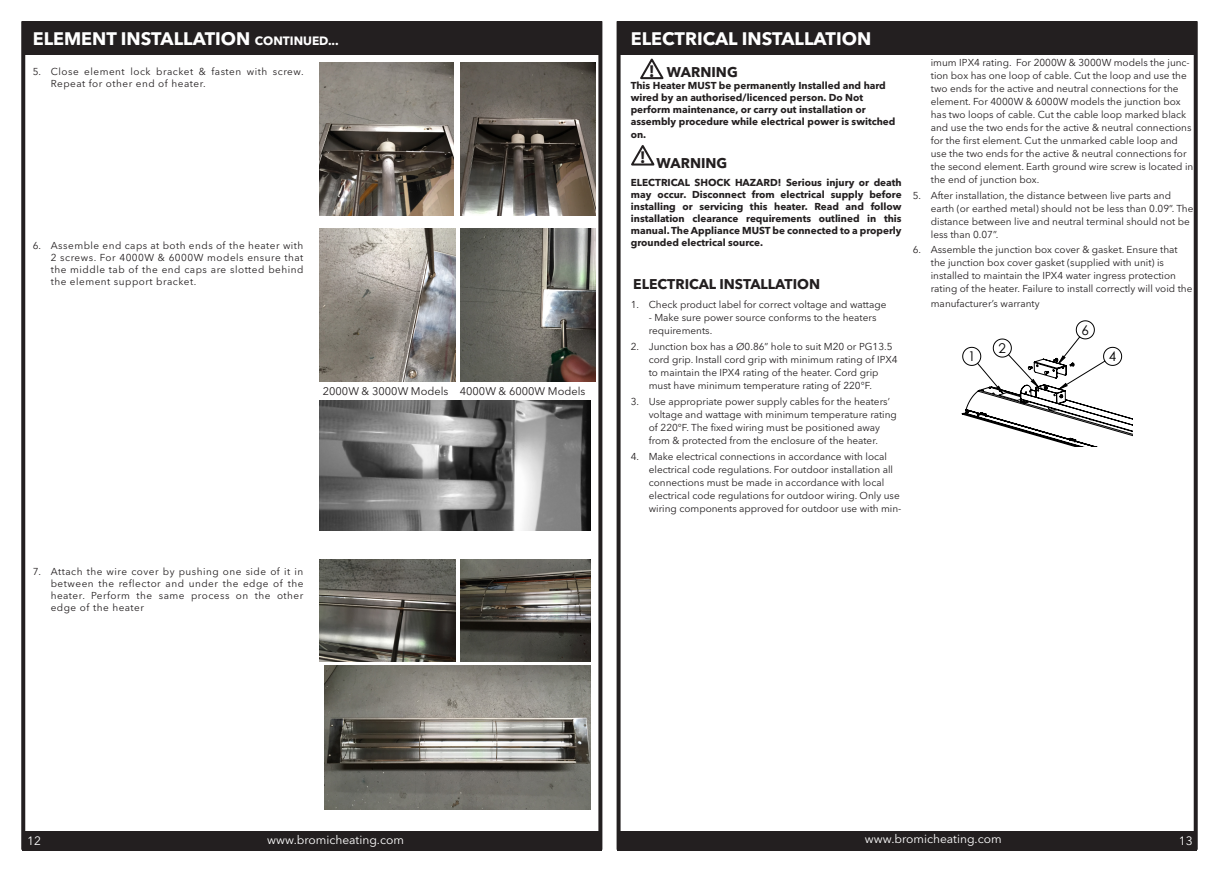
<style>
.page{position:relative;width:1219px;height:871px;background:#fff}
.page>*{position:absolute;margin:0;border:0;box-sizing:border-box;transform-origin:0 0}
.t1{font:700 18px "Avenir Next LT Pro";color:#fff}
.t2{font:700 17.3px "Myriad";color:#231f20}
.t3{font:700 14px "Avenir Next LT Pro";color:#231f20}
.t4{font:13.4px "Century Gothic";color:#000}
.t5{font:12px "Avenir Next LT Pro";color:#fff}
.t6{font:11px "Avenir Next LT Pro";color:#231f20}
.t7{font:10px/13px "Avenir Next LT Pro";color:#231f20}
.t8{font:700 10px/12px "Avenir Next LT Pro";color:#231f20}
.t9{font:10px/12px "Avenir Next LT Pro";letter-spacing:.05em;color:#231f20}
.s1{font-size:12px}
</style>
<div class="page">
<div style="left:22px;top:830px;width:580px;height:20px;background:#231f20"></div>
<div style="left:617px;top:830px;width:579px;height:20px;background:#231f20"></div>
<div style="left:22px;top:21px;width:580px;height:33px;background:#231f20"></div>
<div style="left:617px;top:21px;width:580px;height:33px;background:#231f20"></div>
<div style="left:21px;top:21px;width:581px;height:828px;border:4px solid #231f20"></div>
<div style="left:617px;top:21px;width:581px;height:828px;border:4px solid #231f20"></div>
<img style="left:320px;top:228px;width:135px;height:153px">
<img style="left:320px;top:400px;width:271px;height:130px">
<img style="left:320px;top:559px;width:135px;height:102px">
<img style="left:460px;top:559px;width:131px;height:102px">
<img style="left:460px;top:228px;width:136px;height:153px">
<img style="left:320px;top:62px;width:134px;height:154px">
<img style="left:460px;top:62px;width:136px;height:154px">
<img style="left:325px;top:665px;width:266px;height:143px">
<svg style="left:641px;top:58px;width:23px;height:22px"></svg>
<svg style="left:631px;top:145px;width:24px;height:21px"></svg>
<svg style="left:961px;top:320px;width:171px;height:126px"></svg>
<p class="t1" style="left:33px;top:27px;width:308px">ELEMENT INSTALLATION <span class="s1">CONTINUED...</span></p>
<p class="t9" style="left:51px;top:65px;width:254px;text-indent:-18px">5. Close element lock bracket &amp; fasten with screw.<br>Repeat for other end of heater.</p>
<p class="t7" style="left:51px;top:239px;width:254px;line-height:12px;text-align:justify;text-indent:-18px">6. Assemble end caps at both ends of the heater with 2 screws. For 4000W &amp; 6000W models ensure that the middle tab of the end caps are slotted behind the element support bracket.</p>
<p class="t6" style="left:323px;top:384px;width:127px">2000W &amp; 3000W Models</p>
<p class="t6" style="left:460px;top:384px;width:127px">4000W &amp; 6000W Models</p>
<p class="t7" style="left:51px;top:565px;width:254px;line-height:12px;text-align:justify;text-indent:-18px">7. Attach the wire cover by pushing one side of it in between the reflector and under the edge of the heater. Perform the same process on the other edge of the heater</p>
<p class="t1" style="left:631px;top:27px;width:242px">ELECTRICAL INSTALLATION</p>
<p class="t2" style="left:649px;top:62px;width:6px">!</p>
<p class="t3" style="left:667px;top:64px;width:73px">WARNING</p>
<p class="t8" style="left:631px;top:79px;width:266px">This Heater MUST be permanently Installed and hard wired by an authorised/licenced person. Do Not perform maintenance, or carry out installation or assembly procedure while electrical power is switched</p>
<p class="t8" style="left:631px;top:129px;width:17px">on.</p>
<p class="t2" style="left:640px;top:148px;width:6px">!</p>
<p class="t3" style="left:656px;top:155px;width:73px">WARNING</p>
<p class="t8" style="left:631px;top:176px;width:272px;text-align:justify">ELECTRICAL SHOCK HAZARD! Serious injury or death may occur. Disconnect from electrical supply before installing or servicing this heater. Read and follow installation clearance requirements outlined in this manual. The Appliance MUST be connected to a properly grounded electrical source.</p>
<p class="t3" style="left:633px;top:275px;width:188px">ELECTRICAL INSTALLATION</p>
<p class="t7" style="left:631px;top:298px;width:257px">1. Check product label for correct voltage and wattage</p>
<p class="t7" style="left:649px;top:311px;width:229px">- Make sure power source conforms to the heaters requirements.</p>
<p class="t7" style="left:649px;top:340px;width:250px;text-indent:-18px">2. Junction box has a Ø0.86” hole to suit M20 or PG13.5 cord grip. Install cord grip with minimum rating of IPX4 to maintain the IPX4 rating of the heater. Cord grip must have minimum temperature rating of 220°F.</p>
<p class="t7" style="left:649px;top:394px;width:250px;text-indent:-18px">3. Use appropriate power supply cables for the heaters’ voltage and wattage with minimum temperature rating of 220°F. The fixed wiring must be positioned away from &amp; protected from the enclosure of the heater.</p>
<p class="t7" style="left:649px;top:449px;width:254px;text-indent:-18px">4. Make electrical connections in accordance with local electrical code regulations. For outdoor installation all connections must be made in accordance with local electrical code regulations for outdoor wiring. Only use wiring components approved for outdoor use with min-</p>
<p class="t7" style="left:931px;top:55px;width:264px">imum IPX4 rating. For 2000W &amp; 3000W models the junc&shy;tion box has one loop of cable. Cut the loop and use the two ends for the active and neutral connections for the element. For 4000W &amp; 6000W models the junction box has two loops of cable. Cut the cable loop marked black and use the two ends for the active &amp; neutral connections for the first element. Cut the unmarked cable loop and use the two ends for the active &amp; neutral connections for the second element. Earth ground wire screw is located in the end of junction box.</p>
<p class="t7" style="left:931px;top:188px;width:264px;text-indent:-18px">5. After installation, the distance between live parts and earth (or earthed metal) should not be less than 0.09”. The distance between live and neutral terminal should not be less than 0.07”.</p>
<p class="t7" style="left:931px;top:243px;width:263px;text-indent:-18px">6. Assemble the junction box cover &amp; gasket. Ensure that the junction box cover gasket (supplied with unit) is installed to maintain the IPX4 water ingress protection rating of the heater. Failure to install correctly will void the</p>
<p class="t7" style="left:931px;top:297px;width:110px">manufacturer’s warranty</p>
<p class="t4" style="left:968px;top:347px;width:9px">1</p>
<p class="t4" style="left:999px;top:338px;width:9px">2</p>
<p class="t4" style="left:1082px;top:320px;width:9px">6</p>
<p class="t4" style="left:1109px;top:347px;width:9px">4</p>
<p class="t5" style="left:27px;top:833px;width:15px">12</p>
<p class="t5" style="left:267px;top:832px;width:138px">www.bromicheating.com</p>
<p class="t5" style="left:865px;top:831px;width:138px">www.bromicheating.com</p>
<p class="t5" style="left:1179px;top:833px;width:15px">13</p>
</div>
